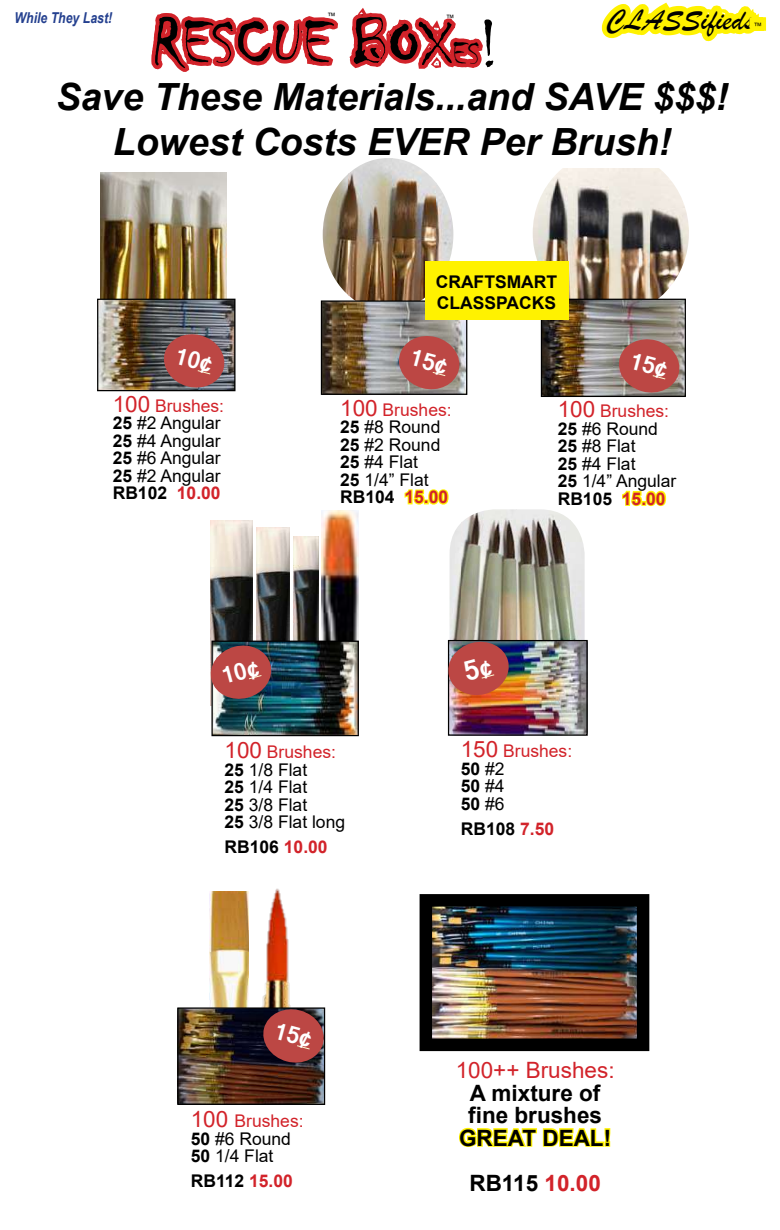
<style>
.page{position:relative;width:780px;height:1230px;background:#fff}
.page>*{position:absolute;margin:0;border:0;box-sizing:border-box;transform-origin:0 0}
.t1{font:70px "Chiller";color:#000}
.t2{font:italic 700 37.5px/45px "Arial";color:#000;text-align:center}
.t3{font:30px "Brush Script";color:#000}
.t4{font:700 22.5px/22.5px "Arial";color:#000;text-align:center}
.t5{font:22.5px "Arial";color:#d2232a}
.t6{font:17.5px/17.5px "Arial";color:#000}
.t7{font:700 17.5px/21px "Arial";color:#000}
.t8{font:17.5px/17.5px "Arial";color:#d2232a}
.t9{font:italic 700 15px "Arial Narrow";color:#24408f}
.t10{font:condensed 8.75px "Tw Cen";color:#000}
.s1{font-size:36.25px}
.s2{font-size:22.5px;color:#d2232a}
.s3{color:#d2232a}
.s4{font-weight:700}
.s5{font-weight:700;color:#d2232a}
.s6{font-size:22.5px}
.s7{font-weight:700;color:#000}
.s8{color:#000}
</style>
<div class="page">
<svg style="left:594px;top:2px;width:173px;height:167px"></svg>
<img style="left:210px;top:521px;width:43px;height:185px">
<img style="left:294px;top:537px;width:25px;height:104px">
<img style="left:257px;top:528px;width:33px;height:113px">
<img style="left:322px;top:511px;width:36px;height:130px">
<img style="left:213px;top:643px;width:144px;height:91px">
<div style="left:211px;top:641px;width:148px;height:95px;border:1px solid #000"></div>
<img style="left:450px;top:509px;width:135px;height:131px">
<img style="left:450px;top:642px;width:136px;height:92px">
<div style="left:448px;top:640px;width:140px;height:96px;border:1px solid #000"></div>
<img style="left:248px;top:888px;width:43px;height:118px">
<img style="left:210px;top:891px;width:38px;height:116px">
<img style="left:179px;top:1009px;width:144px;height:94px">
<div style="left:177px;top:1007px;width:148px;height:98px;border:1px solid #000"></div>
<img style="left:101px;top:172px;width:126px;height:127px">
<img style="left:533px;top:169px;width:156px;height:130px">
<img style="left:99px;top:301px;width:135px;height:88px">
<div style="left:97px;top:299px;width:139px;height:92px;border:1px solid #000"></div>
<img style="left:543px;top:301px;width:141px;height:94px">
<div style="left:541px;top:299px;width:145px;height:98px;border:1px solid #000"></div>
<img style="left:323px;top:158px;width:130px;height:142px">
<img style="left:323px;top:302px;width:142px;height:91px">
<div style="left:321px;top:300px;width:146px;height:95px;border:1px solid #000"></div>
<svg style="left:404px;top:489px;width:45px;height:16px"></svg>
<svg style="left:622px;top:490px;width:45px;height:17px"></svg>
<div style="left:425px;top:262px;width:143px;height:58px;background:#fff200"></div>
<svg style="left:151px;top:8px;width:332px;height:64px"></svg>
<svg style="left:459px;top:1127px;width:152px;height:20px"></svg>
<img style="left:433px;top:907px;width:203px;height:131px">
<div style="left:420px;top:894px;width:229px;height:157px;border:12px solid #000"></div>
<img style="left:210px;top:642px;width:64px;height:60px">
<img style="left:447px;top:639px;width:65px;height:59px">
<svg style="left:260px;top:1006px;width:66px;height:60px;background:#894042"></svg>
<svg style="left:161px;top:331px;width:66px;height:60px;background:#9a5253"></svg>
<svg style="left:616px;top:336px;width:66px;height:60px;background:#ad625d"></svg>
<svg style="left:396px;top:333px;width:66px;height:59px;background:#b06561"></svg>
<p class="t9" style="left:15px;top:6px;width:99px">While They Last!</p>
<h3 class="t3" style="left:606px;top:1px;width:149px">CLASSifieds</h3>
<p class="t10" style="left:327px;top:11px;width:10px">™</p>
<p class="t10" style="left:446px;top:13px;width:10px">™</p>
<h1 class="t1" style="left:152px;top:6px;width:347px">RESCUE BOX<span class="s1">ES</span>!</h1>
<h2 class="t2" style="left:56px;top:75px;width:674px">Save These Materials...and SAVE $$$!<br>Lowest Costs EVER Per Brush!</h2>
<p class="t10" style="left:753px;top:21px;width:10px">™</p>
<p class="t7" style="left:436px;top:272px;width:123px">CRAFTSMART<br>CLASSPACKS</p>
<p class="t6" style="left:113px;top:397px;width:113px"><span class="s2">100</span> <span class="s3">Brushes:<br></span><span class="s4">25</span> #2 Angular<br><span class="s4">25</span> #4 Angular<br><span class="s4">25</span> #6 Angular<br><span class="s4">25</span> #2 Angular<br><span class="s4">RB102</span> <span class="s5">10.00</span></p>
<p class="t6" style="left:340px;top:401px;width:113px"><span class="s2">100</span> <span class="s3">Brushes:<br></span><span class="s4">25</span> #8 Round<br><span class="s4">25</span> #2 Round<br><span class="s4">25</span> #4 Flat<br><span class="s4">25</span> 1/4” Flat<br><span class="s4">RB104</span> <span class="s5">15.00</span></p>
<p class="t6" style="left:558px;top:402px;width:120px"><span class="s2">100</span> <span class="s3">Brushes:<br></span><span class="s4">25</span> #6 Round<br><span class="s4">25</span> #8 Flat<br><span class="s4">25</span> #4 Flat<br><span class="s4">25</span> 1/4” Angular<br><span class="s4">RB105</span> <span class="s5">15.00</span></p>
<p class="t6" style="left:225px;top:743px;width:122px"><span class="s2">100</span> <span class="s3">Brushes:<br></span><span class="s4">25</span> 1/8 Flat<br><span class="s4">25</span> 1/4 Flat<br><span class="s4">25</span> 3/8 Flat<br><span class="s4">25</span> 3/8 Flat long</p>
<p class="t7" style="left:225px;top:837px;width:105px">RB106 <span class="s3">10.00</span></p>
<p class="t6" style="left:191px;top:1112px;width:114px"><span class="s2">100</span> <span class="s3">Brushes:<br></span><span class="s4">50</span> #6 Round<br><span class="s4">50</span> 1/4 Flat</p>
<p class="t7" style="left:191px;top:1171px;width:104px">RB112 <span class="s3">15.00</span></p>
<p class="t8" style="left:461px;top:742px;width:113px"><span class="s6">150</span> Brushes:<br><span class="s7">50</span> <span class="s8">#2<br></span><span class="s7">50</span> <span class="s8">#4<br></span><span class="s7">50</span> <span class="s8">#6</span></p>
<p class="t7" style="left:461px;top:818px;width:95px">RB108 <span class="s3">7.50</span></p>
<p class="t5" style="left:456px;top:1055px;width:160px">100++ Brushes:</p>
<p class="t4" style="left:459px;top:1082px;width:154px">A mixture of fine brushes<br>GREAT DEAL!</p>
<p class="t4" style="left:470px;top:1172px;width:133px">RB115 <span class="s3">10.00</span></p>
</div>
